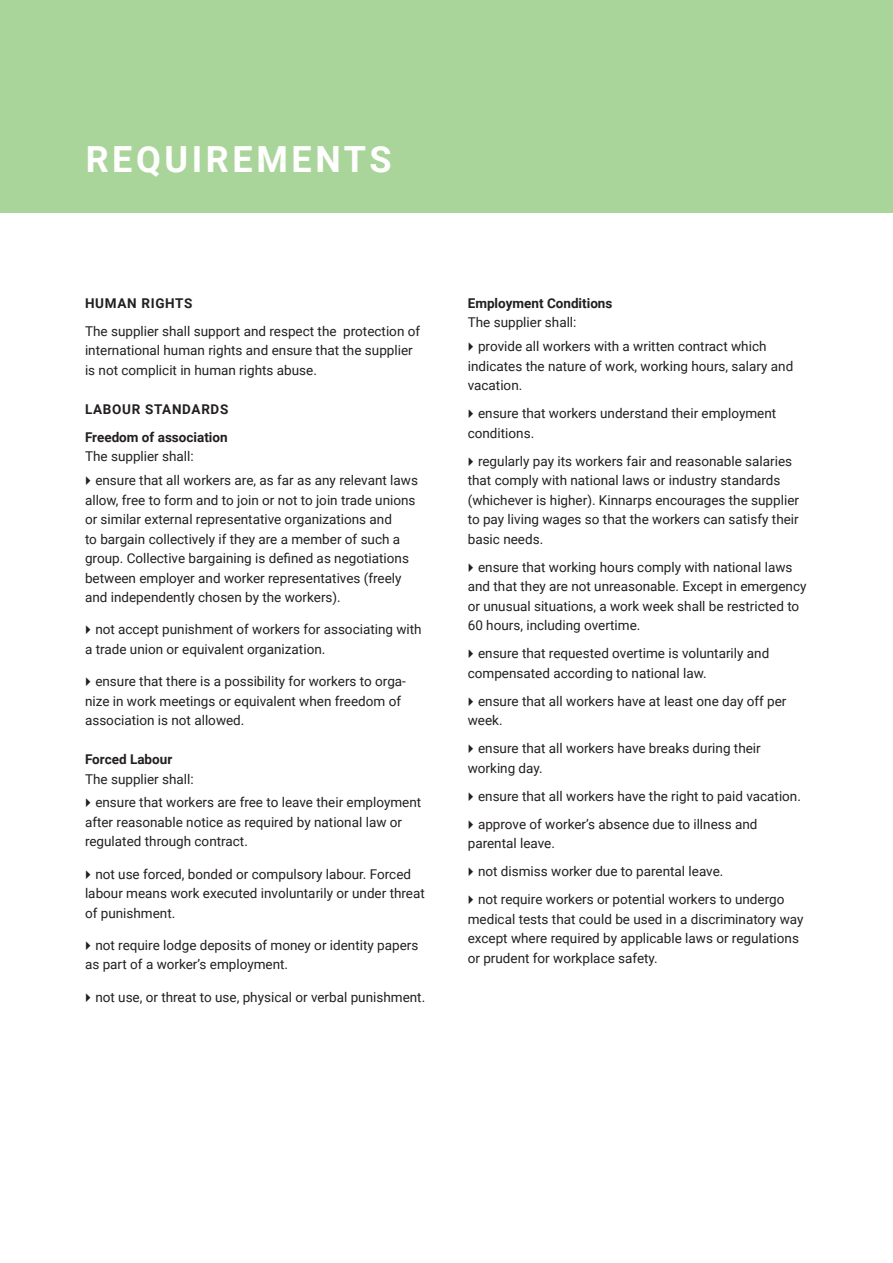
<style>
.page{position:relative;width:893px;height:1263px;background:#fff}
.page>*{position:absolute;margin:0;border:0;box-sizing:border-box;transform-origin:0 0}
.t1{font:700 36px "Roboto";letter-spacing:.1em;color:#fff}
.t2{font:13.5px/19.5px "Roboto";color:#231f20}
.t3{font:700 13.5px/28px "Roboto";color:#231f20}
.t4{font:700 13.5px "Roboto";letter-spacing:.05em;color:#231f20}
</style>
<div class="page">
<div style="left:0;top:0;width:893px;height:213px;background:#aad59a"></div>
<h1 class="t1" style="left:86px;top:134px;width:307px">REQUIREMENTS</h1>
<p class="t4" style="left:85px;top:294px;width:109px">HUMAN RIGHTS</p>
<p class="t2" style="left:85px;top:321px;width:337px">The supplier shall support and respect the protection of international human rights and ensure that the supplier is not complicit in human rights abuse.</p>
<p class="t3" style="left:85px;top:394px;width:145px">LABOUR STANDARDS<br>Freedom of association</p>
<p class="t2" style="left:95px;top:444px;width:324px;line-height:23.9px;text-indent:-10px">The supplier shall:<br>ensure that all workers are, as far as any relevant laws</p>
<p class="t2" style="left:85px;top:489px;width:332px">allow, free to form and to join or not to join trade unions or similar external representative organizations and<br>to bargain collectively if they are a member of such a group. Collective bargaining is defined as negotiations between employer and worker representatives (freely and independently chosen by the workers).</p>
<p class="t2" style="left:85px;top:619px;width:338px;text-indent:10px">not accept punishment of workers for associating with a trade union or equivalent organization.</p>
<p class="t2" style="left:85px;top:671px;width:322px;text-indent:10px">ensure that there is a possibility for workers to orga&shy;nize in work meetings or equivalent when freedom of association is not allowed.</p>
<p class="t3" style="left:85px;top:745px;width:89px">Forced Labour</p>
<p class="t2" style="left:95px;top:766px;width:327px;line-height:23.7px;text-indent:-10px">The supplier shall:<br>ensure that workers are free to leave their employment</p>
<p class="t2" style="left:85px;top:812px;width:319px">after reasonable notice as required by national law or regulated through contract.</p>
<p class="t2" style="left:85px;top:863px;width:341px;text-indent:10px">not use forced, bonded or compulsory labour. Forced labour means work executed involuntarily or under threat of punishment.</p>
<p class="t2" style="left:85px;top:935px;width:335px;text-indent:10px">not require lodge deposits of money or identity papers as part of a worker’s employment.</p>
<p class="t2" style="left:95px;top:987px;width:331px">not use, or threat to use, physical or verbal punishment.</p>
<p class="t3" style="left:468px;top:288px;width:146px">Employment Conditions</p>
<p class="t2" style="left:478px;top:310px;width:290px;line-height:23.7px;text-indent:-10px">The supplier shall:<br>provide all workers with a written contract which</p>
<p class="t2" style="left:468px;top:355px;width:327px">indicates the nature of work, working hours, salary and vacation.</p>
<p class="t2" style="left:468px;top:403px;width:310px;text-indent:10px">ensure that workers understand their employment conditions.</p>
<p class="t2" style="left:468px;top:450px;width:333px;text-indent:10px">regularly pay its workers fair and reasonable salaries that comply with national laws or industry standards (whichever is higher). Kinnarps encourages the supplier to pay living wages so that the workers can satisfy their basic needs.</p>
<p class="t2" style="left:468px;top:556px;width:340px;text-indent:10px">ensure that working hours comply with national laws and that they are not unreasonable. Except in emergency or unusual situations, a work week shall be restricted to 60 hours, including overtime.</p>
<p class="t2" style="left:468px;top:643px;width:303px;text-indent:10px">ensure that requested overtime is voluntarily and compensated according to national law.</p>
<p class="t2" style="left:468px;top:690px;width:320px;text-indent:10px">ensure that all workers have at least one day off per week.</p>
<p class="t2" style="left:468px;top:738px;width:294px;text-indent:10px">ensure that all workers have breaks during their working day.</p>
<p class="t2" style="left:478px;top:781px;width:324px;line-height:28px">ensure that all workers have the right to paid vacation. approve of worker’s absence due to illness and</p>
<p class="t2" style="left:478px;top:829px;width:308px;line-height:28px;text-indent:-10px">parental leave.<br>not dismiss worker due to parental leave.<br>not require workers or potential workers to undergo</p>
<p class="t2" style="left:468px;top:908px;width:337px">medical tests that could be used in a discriminatory way except where required by applicable laws or regulations or prudent for workplace safety.</p>
</div>
